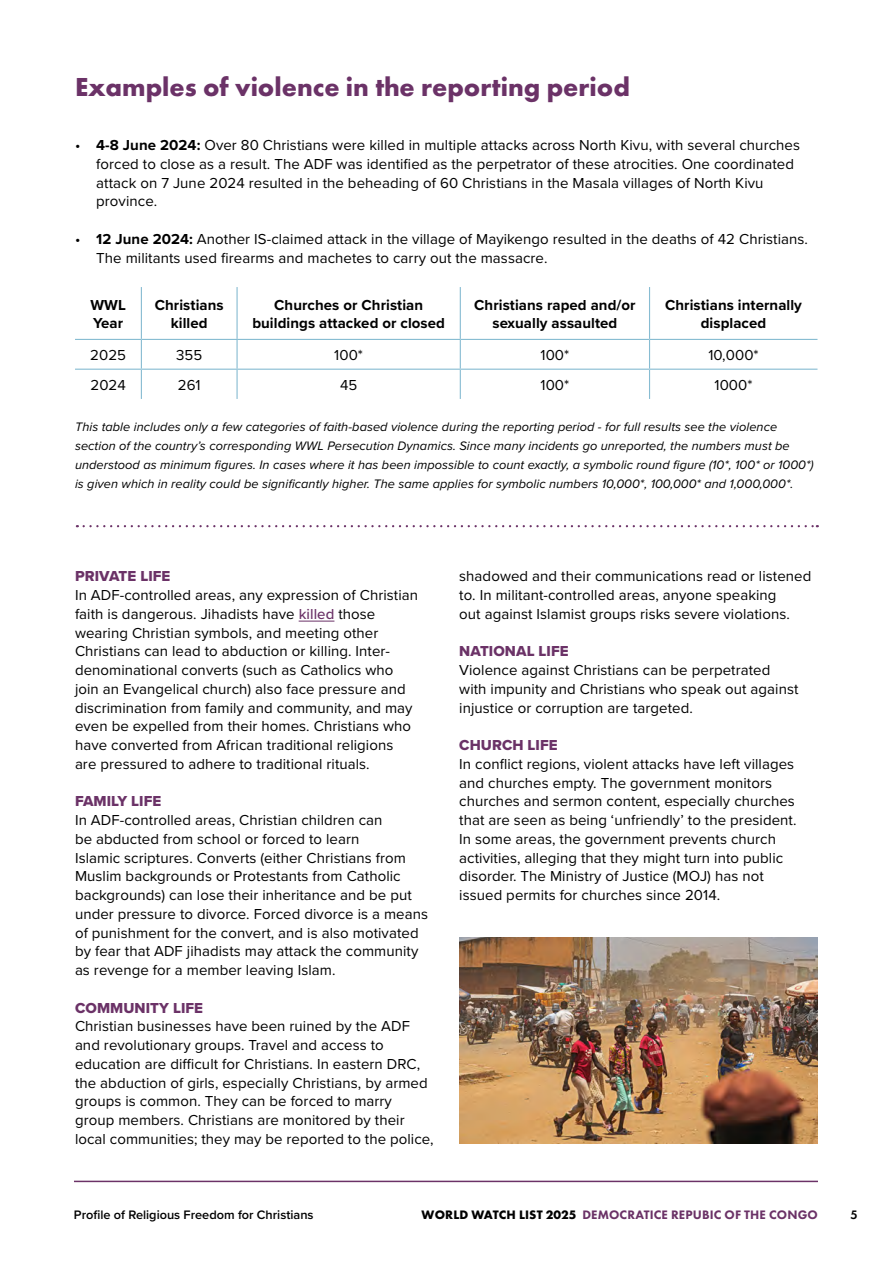
<style>
.page{position:relative;width:893px;height:1263px;background:#fff}
.page>*{position:absolute;margin:0;border:0;box-sizing:border-box;transform-origin:0 0}
.t1{font:700 27px "Futura PT";color:#6b3267}
.t2{font:15px/18.8px "Proxima Nova";letter-spacing:.005em;color:#000}
.t3{font:700 15px/18px "Proxima Nova";letter-spacing:.005em;color:#000;text-align:center}
.t4{font:15px "Proxima Nova Extrabld";letter-spacing:.005em;color:#6b3267}
.t5{font:italic 12.75px/18.8px "Proxima Nova";letter-spacing:.005em;color:#000}
.t6{font:800 12.75px "Futura PT";letter-spacing:.01em;color:#6b3267}
.t7{font:600 12.75px "Proxima Nova";color:#000}
.t8{font:600 12.75px "Futura PT";color:#000}
.s1{font-weight:700}
.s2{font-weight:500;color:#6b3267}
.s3{font-weight:700;color:#000}
</style>
<div class="page">
<hr style="left:74px;top:1181px;width:744px;height:1px;background:#6b3267">
<hr style="left:299px;top:621px;width:35px;height:1px;background:#6b3267">
<hr style="left:141px;top:287px;width:1px;height:52px;background:#87bcd2">
<hr style="left:236px;top:287px;width:2px;height:52px;background:#87bcd2">
<hr style="left:460px;top:287px;width:1px;height:52px;background:#87bcd2">
<hr style="left:649px;top:287px;width:1px;height:52px;background:#87bcd2">
<hr style="left:75px;top:339px;width:66px;height:1px;background:#87bcd2">
<hr style="left:141px;top:339px;width:96px;height:1px;background:#87bcd2">
<hr style="left:237px;top:339px;width:223px;height:1px;background:#87bcd2">
<hr style="left:236px;top:340px;width:2px;height:29px;background:#87bcd2">
<hr style="left:460px;top:339px;width:189px;height:1px;background:#87bcd2">
<hr style="left:649px;top:339px;width:168px;height:1px;background:#87bcd2">
<hr style="left:75px;top:369px;width:66px;height:1px;background:#87bcd2">
<hr style="left:141px;top:369px;width:96px;height:1px;background:#87bcd2">
<svg style="left:141px;top:340px;width:1px;height:59px"></svg>
<hr style="left:237px;top:369px;width:223px;height:1px;background:#87bcd2">
<hr style="left:236px;top:370px;width:2px;height:29px;background:#87bcd2">
<hr style="left:460px;top:369px;width:189px;height:1px;background:#87bcd2">
<svg style="left:460px;top:340px;width:1px;height:59px"></svg>
<hr style="left:649px;top:369px;width:168px;height:1px;background:#87bcd2">
<svg style="left:649px;top:340px;width:1px;height:59px"></svg>
<svg style="left:84px;top:525px;width:734px;height:2px"></svg>
<img style="left:459px;top:938px;width:359px;height:205px">
<h1 class="t1" style="left:75px;top:69px;width:556px">Examples of violence in the reporting period</h1>
<p class="t2" style="left:96px;top:135px;width:705px;text-indent:-21px">• <span class="s1">4-8 June 2024:</span> Over 80 Christians were killed in multiple attacks across North Kivu, with several churches forced to close as a result. The ADF was identified as the perpetrator of these atrocities. One coordinated attack on 7 June 2024 resulted in the beheading of 60 Christians in the Masala villages of North Kivu province.</p>
<p class="t2" style="left:96px;top:229px;width:713px;text-indent:-21px">• <span class="s1">12 June 2024:</span> Another IS-claimed attack in the village of Mayikengo resulted in the deaths of 42 Christians.<br>The militants used firearms and machetes to carry out the massacre.</p>
<p class="t3" style="left:90px;top:296px;width:37px;text-align:left">WWL<br>Year</p>
<p class="t3" style="left:155px;top:296px;width:70px">Christians killed</p>
<p class="t3" style="left:252px;top:296px;width:194px">Churches or Christian buildings attacked or closed</p>
<p class="t3" style="left:474px;top:296px;width:163px">Christians raped and/or sexually assaulted</p>
<p class="t3" style="left:665px;top:296px;width:138px">Christians internally displaced</p>
<p class="t2" style="left:90px;top:345px;width:37px">2025</p>
<p class="t2" style="left:176px;top:345px;width:28px">355</p>
<p class="t2" style="left:334px;top:345px;width:30px">100*</p>
<p class="t2" style="left:540px;top:345px;width:30px">100*</p>
<p class="t2" style="left:708px;top:345px;width:52px">10,000*</p>
<p class="t2" style="left:90px;top:375px;width:37px">2024</p>
<p class="t2" style="left:178px;top:375px;width:24px">261</p>
<p class="t2" style="left:340px;top:375px;width:19px">45</p>
<p class="t2" style="left:541px;top:375px;width:30px">100*</p>
<p class="t2" style="left:714px;top:375px;width:40px">1000*</p>
<p class="t5" style="left:75px;top:417px;width:740px">This table includes only a few categories of faith-based violence during the reporting period - for full results see the violence section of the country’s corresponding WWL Persecution Dynamics. Since many incidents go unreported, the numbers must be understood as minimum figures. In cases where it has been impossible to count exactly, a symbolic round figure (10*, 100* or 1000*) is given which in reality could be significantly higher. The same applies for symbolic numbers 10,000*, 100,000* and 1,000,000*.</p>
<p class="t4" style="left:75px;top:565px;width:97px">PRIVATE LIFE</p>
<p class="t2" style="left:75px;top:585px;width:345px">In ADF-controlled areas, any expression of Christian faith is dangerous. Jihadists have <span class="s2">killed</span> those wearing Christian symbols, and meeting other Christians can lead to abduction or killing. Inter&shy;denominational converts (such as Catholics who join an Evangelical church) also face pressure and discrimination from family and community, and may even be expelled from their homes. Christians who have converted from African traditional religions are pressured to adhere to traditional rituals.</p>
<p class="t4" style="left:75px;top:790px;width:88px">FAMILY LIFE</p>
<p class="t2" style="left:75px;top:810px;width:355px">In ADF-controlled areas, Christian children can<br>be abducted from school or forced to learn<br>Islamic scriptures. Converts (either Christians from Muslim backgrounds or Protestants from Catholic backgrounds) can lose their inheritance and be put under pressure to divorce. Forced divorce is a means of punishment for the convert, and is also motivated by fear that ADF jihadists may attack the community as revenge for a member leaving Islam.</p>
<p class="t4" style="left:75px;top:996px;width:130px">COMMUNITY LIFE</p>
<p class="t2" style="left:75px;top:1016px;width:360px">Christian businesses have been ruined by the ADF and revolutionary groups. Travel and access to education are difficult for Christians. In eastern DRC, the abduction of girls, especially Christians, by armed groups is common. They can be forced to marry group members. Christians are monitored by their local communities; they may be reported to the police,</p>
<p class="t2" style="left:459px;top:566px;width:354px">shadowed and their communications read or listened to. In militant-controlled areas, anyone speaking<br>out against Islamist groups risks severe violations.</p>
<p class="t4" style="left:459px;top:640px;width:111px">NATIONAL LIFE</p>
<p class="t2" style="left:459px;top:660px;width:341px">Violence against Christians can be perpetrated with impunity and Christians who speak out against injustice or corruption are targeted.</p>
<p class="t4" style="left:459px;top:734px;width:100px">CHURCH LIFE</p>
<p class="t2" style="left:459px;top:754px;width:339px">In conflict regions, violent attacks have left villages and churches empty. The government monitors churches and sermon content, especially churches that are seen as being ‘unfriendly’ to the president.<br>In some areas, the government prevents church activities, alleging that they might turn into public disorder. The Ministry of Justice (MOJ) has not issued permits for churches since 2014.</p>
<p class="t7" style="left:74px;top:1205px;width:241px">Profile of Religious Freedom for Christians</p>
<p class="t6" style="left:422px;top:1207px;width:398px"><span class="s3">WORLD WATCH LIST 2025</span> DEMOCRATICE REPUBIC OF THE CONGO</p>
<p class="t8" style="left:850px;top:1207px;width:9px">5</p>
</div>
